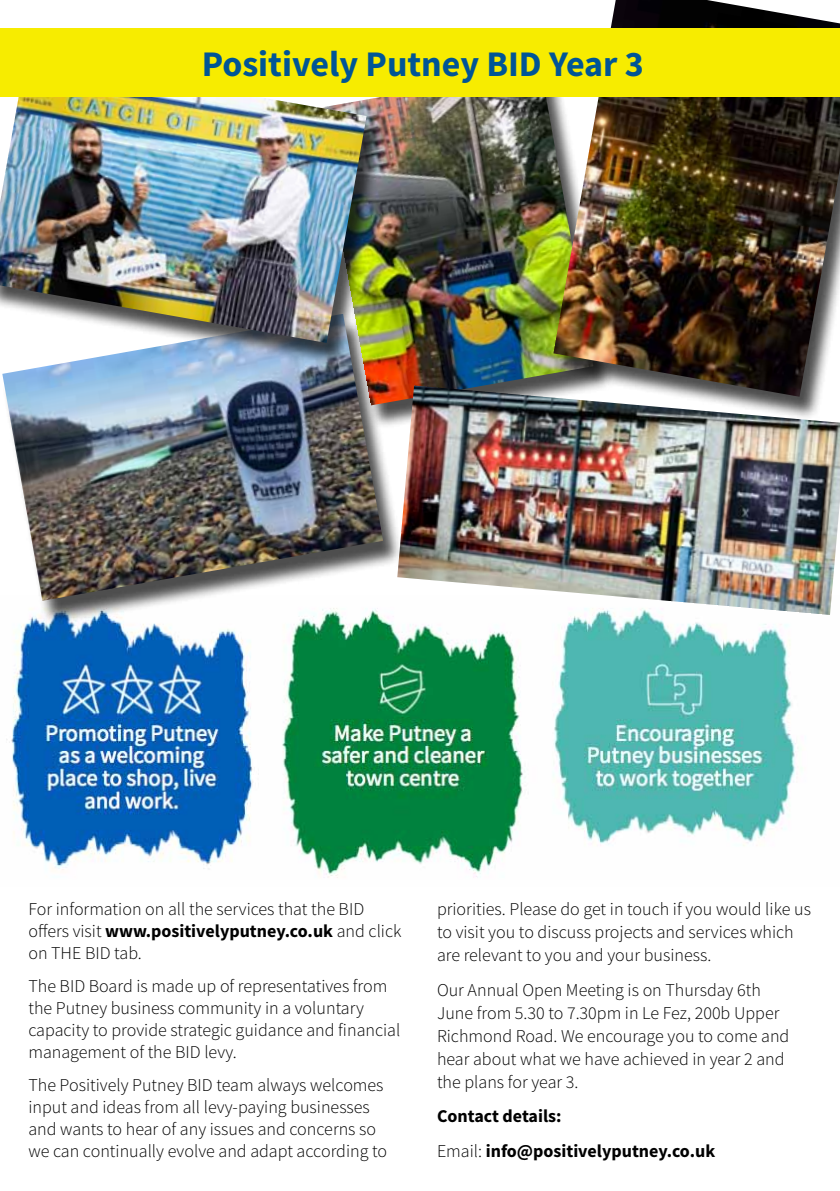
<style>
.page{position:relative;width:840px;height:1191px;background:#fff}
.page>*{position:absolute;margin:0;border:0;box-sizing:border-box;transform-origin:0 0}
.t1{font:700 36px "Source Sans Pro";color:#005596}
.t2{font:300 18px/21.8px "Source Sans Pro";color:#000}
.t3{font:700 18px/34.4px "Source Sans Pro";color:#000}
.s1{font-weight:700}
.s2{font-weight:300}
</style>
<div class="page">
<img style="left:6px;top:615px;width:790px;height:263px">
<div style="left:2px;top:317px;width:401px;height:308px;background:#000;opacity:.7"></div>
<img style="left:2px;top:367px;width:381px;height:234px">
<img style="left:317px;top:96px;width:236px;height:309px">
<img style="left:553px;top:0;width:286px;height:385px">
<img style="left:397px;top:385px;width:442px;height:230px">
<div style="left:0;top:60px;width:386px;height:307px;background:#000;opacity:.7"></div>
<img style="left:0;top:96px;width:366px;height:247px">
<div style="left:0;top:28px;width:839px;height:68px;background:#f7ec00"></div>
<h1 class="t1" style="left:202px;top:40px;width:443px">Positively Putney BID Year 3</h1>
<p class="t2" style="left:28px;top:898px;width:374px">For information on all the services that the BID offers visit <span class="s1">www.positivelyputney.co.uk</span> and click on THE BID tab.</p>
<p class="t2" style="left:28px;top:975px;width:373px">The BID Board is made up of representatives from the Putney business community in a voluntary capacity to provide strategic guidance and financial management of the BID levy.</p>
<p class="t2" style="left:28px;top:1074px;width:360px">The Positively Putney BID team always welcomes input and ideas from all levy-paying businesses and wants to hear of any issues and concerns so we can continually evolve and adapt according to</p>
<p class="t2" style="left:437px;top:897px;width:375px;line-height:23px">priorities. Please do get in touch if you would like us to visit you to discuss projects and services which are relevant to you and your business.</p>
<p class="t2" style="left:437px;top:978px;width:354px;line-height:23px">Our Annual Open Meeting is on Thursday 6th June from 5.30 to 7.30pm in Le Fez, 200b Upper Richmond Road. We encourage you to come and hear about what we have achieved in year 2 and the plans for year 3.</p>
<p class="t3" style="left:437px;top:1099px;width:279px">Contact details:<br><span class="s2">Email:</span> info@positivelyputney.co.uk</p>
</div>
